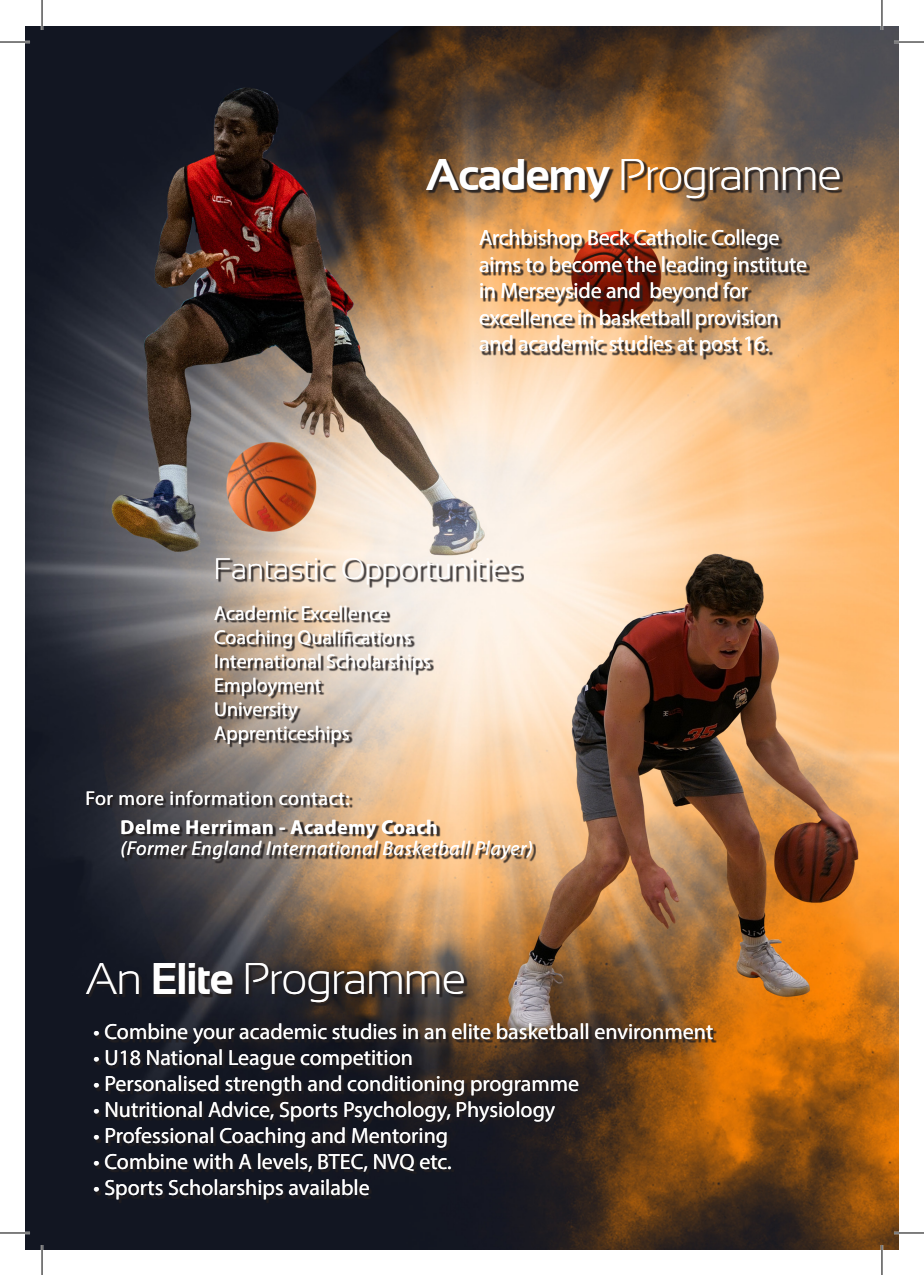
<style>
.page{position:relative;width:924px;height:1275px;background:#fff}
.page>*{position:absolute;margin:0;border:0;box-sizing:border-box;transform-origin:0 0}
.Main_Text{font:300 44.2px "Sansation";letter-spacing:-.025em;color:#fff}
.t1{font:300 29.6px "Sansation";color:#fff}
.t2{font:22px/26.4px "Myriad Pro";color:#fff}
.t3{font:20px "Myriad Pro";color:#fff}
.t4{font:italic 20px "Myriad Pro";letter-spacing:.025em;color:#fff}
.t5{font:20px "Myriad Pro";letter-spacing:.025em;color:#fff}
.t6{font:700 20px "Myriad Pro";letter-spacing:.025em;color:#fff}
.s1{font-weight:700}
</style>
<div class="page">
<img style="left:25px;top:26px;width:873px;height:1224px">
<div style="left:89px;top:792px;width:264px;height:16px;background:#231f20;opacity:.7"></div>
<div style="left:218px;top:560px;width:306px;height:28px;background:#231f20;opacity:.7"></div>
<div style="left:427px;top:160px;width:415px;height:43px;background:#231f20;opacity:.7"></div>
<div style="left:123px;top:821px;width:412px;height:42px;background:#231f20;opacity:.7"></div>
<div style="left:88px;top:964px;width:379px;height:42px;background:#231f20;opacity:.7"></div>
<div style="left:217px;top:607px;width:216px;height:140px;background:#231f20;opacity:.7"></div>
<div style="left:96px;top:1025px;width:620px;height:178px;background:#231f20;opacity:.7"></div>
<div style="left:481px;top:232px;width:328px;height:127px;background:#231f20;opacity:.7"></div>
<hr style="left:0;top:41px;width:30px;height:2px;background:#fff">
<hr style="left:893px;top:41px;width:30px;height:2px;background:#fff">
<hr style="left:0;top:1231px;width:30px;height:3px;background:#fff">
<hr style="left:893px;top:1231px;width:30px;height:3px;background:#fff">
<hr style="left:41px;top:0;width:2px;height:30px;background:#fff">
<hr style="left:41px;top:1245px;width:2px;height:30px;background:#fff">
<hr style="left:880px;top:0;width:2px;height:30px;background:#fff">
<hr style="left:880px;top:1245px;width:2px;height:30px;background:#fff">
<hr style="left:0;top:42px;width:30px;height:1px;background:#000">
<hr style="left:893px;top:42px;width:30px;height:1px;background:#000">
<hr style="left:0;top:1232px;width:30px;height:1px;background:#000">
<hr style="left:893px;top:1232px;width:30px;height:1px;background:#000">
<hr style="left:42px;top:0;width:1px;height:30px;background:#000">
<hr style="left:42px;top:1245px;width:1px;height:30px;background:#000">
<hr style="left:881px;top:0;width:1px;height:30px;background:#000">
<hr style="left:881px;top:1245px;width:1px;height:30px;background:#000">
<p class="Main_Text" style="left:425px;top:150px;width:417px"><span class="s1">Academy</span> Programme</p>
<p class="t2" style="left:479px;top:224px;width:329px">Archbishop Beck Catholic College aims to become the leading institute in Merseyside and beyond for</p>
<p class="t2" style="left:479px;top:304px;width:301px">excellence in basketball provision and academic studies at post 16.</p>
<p class="t1" style="left:214px;top:552px;width:309px">Fantastic Opportunities</p>
<p class="t3" style="left:214px;top:600px;width:175px">Academic Excellence</p>
<p class="t3" style="left:214px;top:624px;width:199px">Coaching Qualifications</p>
<p class="t3" style="left:214px;top:648px;width:218px">International Scholarships</p>
<p class="t3" style="left:214px;top:672px;width:109px">Employment</p>
<p class="t3" style="left:214px;top:696px;width:85px">University</p>
<p class="t3" style="left:214px;top:720px;width:137px">Apprenticeships</p>
<p class="t5" style="left:85px;top:785px;width:266px">For more information contact:</p>
<p class="t6" style="left:120px;top:813px;width:319px">Delme Herriman - Academy Coach</p>
<p class="t4" style="left:120px;top:836px;width:413px">(Former England International Basketball Player)</p>
<p class="Main_Text" style="left:85px;top:954px;width:382px">An <span class="s1">Elite</span> Programme</p>
<p class="t2" style="left:93px;top:1018px;width:621px">• Combine your academic studies in an elite basketball environment</p>
<p class="t2" style="left:93px;top:1044px;width:321px">• U18 National League competition</p>
<p class="t2" style="left:93px;top:1070px;width:487px">• Personalised strength and conditioning programme</p>
<p class="t2" style="left:93px;top:1096px;width:463px">• Nutritional Advice, Sports Psychology, Physiology</p>
<p class="t2" style="left:93px;top:1122px;width:356px">• Professional Coaching and Mentoring</p>
<p class="t2" style="left:93px;top:1148px;width:359px">• Combine with A levels, BTEC, NVQ etc.</p>
<p class="t2" style="left:93px;top:1174px;width:277px">• Sports Scholarships available</p>
</div>
